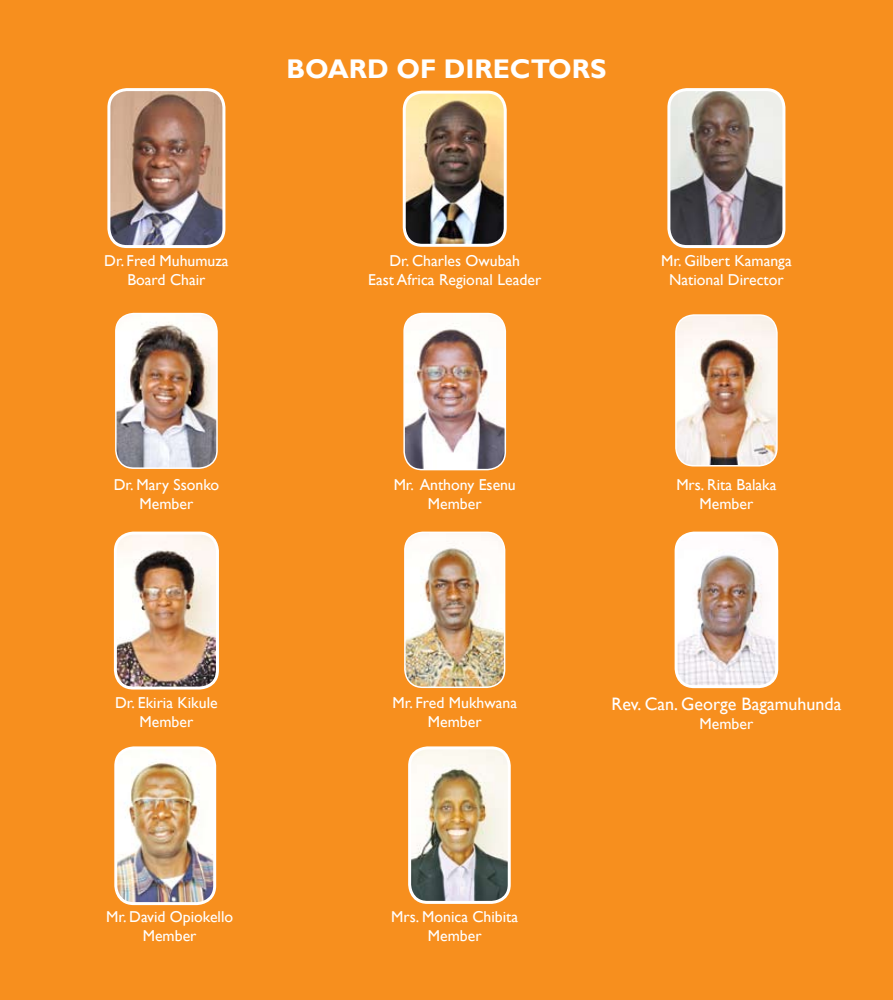
<style>
.page{position:relative;width:893px;height:1000px;background:#fff}
.page>*{position:absolute;margin:0;border:0;box-sizing:border-box;transform-origin:0 0}
.t1{font:700 27px "Gill Sans";color:#fff}
.t2{font:18px "Gill Sans";color:#fff}
.t3{font:15.75px/18.9px "Gill Sans";color:#fff;text-align:center}
</style>
<div class="page">
<div style="left:0;top:0;width:893px;height:999px;background:#f78f1e"></div>
<img style="left:405px;top:532px;width:100px;height:155px;border-radius:18px">
<div style="left:404px;top:531px;width:101px;height:157px;border:2px solid #fff;border-radius:18px"></div>
<img style="left:116px;top:314px;width:101px;height:154px;border-radius:18px">
<div style="left:115px;top:313px;width:103px;height:156px;border:2px solid #fff;border-radius:18px"></div>
<img style="left:116px;top:533px;width:101px;height:155px;border-radius:18px">
<div style="left:114px;top:531px;width:105px;height:158px;border:3px solid #fff;border-radius:18px"></div>
<img style="left:116px;top:749px;width:99px;height:154px;border-radius:18px">
<div style="left:114px;top:746px;width:102px;height:158px;border:3px solid #fff;border-radius:18px"></div>
<img style="left:404px;top:313px;width:101px;height:156px;border-radius:18px">
<div style="left:403px;top:313px;width:103px;height:157px;border:2px solid #fff;border-radius:18px"></div>
<img style="left:676px;top:315px;width:101px;height:150px;border-radius:18px">
<div style="left:675px;top:314px;width:103px;height:152px;border:2px solid #fff;border-radius:18px"></div>
<img style="left:410px;top:747px;width:99px;height:155px;border-radius:18px">
<div style="left:408px;top:746px;width:103px;height:157px;border:3px solid #fff;border-radius:18px"></div>
<img style="left:670px;top:91px;width:114px;height:155px;border-radius:18px">
<div style="left:667px;top:88px;width:118px;height:160px;border:3px solid #fff;border-radius:18px"></div>
<img style="left:676px;top:533px;width:101px;height:153px;border-radius:18px">
<div style="left:675px;top:531px;width:103px;height:157px;border:3px solid #fff;border-radius:18px"></div>
<img style="left:404px;top:92px;width:101px;height:153px;border-radius:18px">
<div style="left:403px;top:91px;width:104px;height:156px;border:3px solid #fff;border-radius:18px"></div>
<img style="left:109px;top:90px;width:115px;height:156px;border-radius:18px">
<div style="left:107px;top:88px;width:118px;height:160px;border:3px solid #fff;border-radius:18px"></div>
<h1 class="t1" style="left:286px;top:53px;width:322px">BOARD OF DIRECTORS</h1>
<p class="t3" style="left:104px;top:252px;width:126px">Dr. Fred Muhumuza<br>Board Chair</p>
<p class="t3" style="left:368px;top:252px;width:174px">Dr. Charles Owubah<br>East Africa Regional Leader</p>
<p class="t3" style="left:661px;top:252px;width:132px">Mr. Gilbert Kamanga<br>National Director</p>
<p class="t3" style="left:114px;top:475px;width:107px">Dr. Mary Ssonko<br>Member</p>
<p class="t3" style="left:394px;top:475px;width:124px">Mr. Anthony Esenu<br>Member</p>
<p class="t3" style="left:676px;top:475px;width:102px">Mrs. Rita Balaka<br>Member</p>
<p class="t3" style="left:115px;top:693px;width:104px">Dr. Ekiria Kikule<br>Member</p>
<p class="t3" style="left:392px;top:693px;width:126px">Mr. Fred Mukhwana<br>Member</p>
<p class="t3" style="left:106px;top:906px;width:129px">Mr. David Opiokello<br>Member</p>
<p class="t3" style="left:391px;top:906px;width:128px">Mrs. Monica Chibita<br>Member</p>
<p class="t2" style="left:611px;top:693px;width:231px">Rev. Can. George Bagamuhunda</p>
<p class="t3" style="left:700px;top:714px;width:55px">Member</p>
</div>
